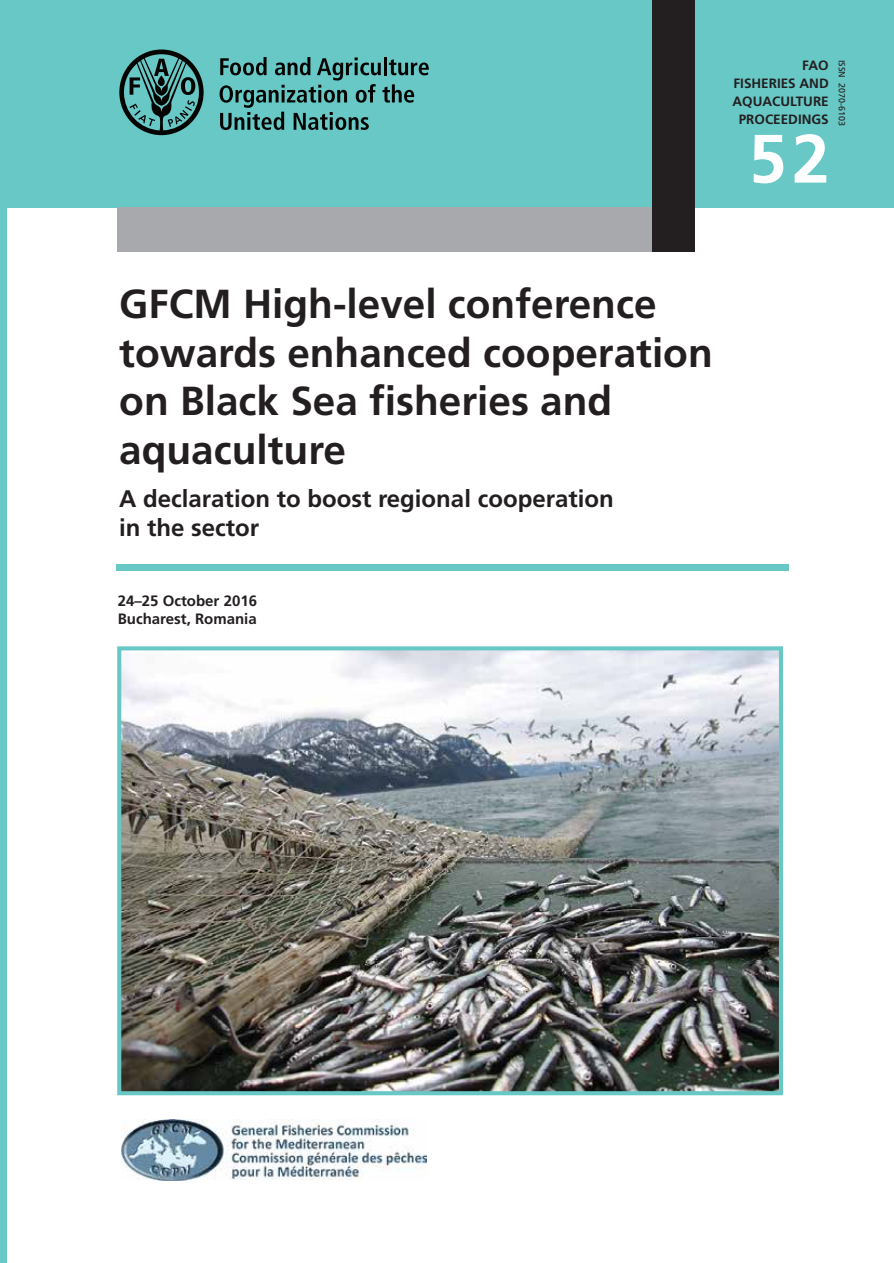
<style>
.page{position:relative;width:894px;height:1263px;background:#fff}
.page>*{position:absolute;margin:0;border:0;box-sizing:border-box;transform-origin:0 0}
.t1{font:700 68.25px "Frutiger LT Std";color:#fff}
.t2{font:700 40.5px/48.6px "Frutiger LT Std";color:#231f20}
.t3{font:700 24px/28.8px "Frutiger LT Std";color:#231f20}
.t4{font:700 15px/18px "Frutiger LT Std";color:#231f20}
.t5{font:700 13.5px/18px "Frutiger LT Std";color:#231f20;text-align:right}
.t6{font:9px "Frutiger LT Std";color:#231f20}
</style>
<div class="page">
<div style="left:0;top:0;width:7px;height:1263px;background:#68c8c6"></div>
<div style="left:0;top:0;width:894px;height:208px;background:#68c8c6"></div>
<div style="left:116px;top:564px;width:672px;height:6px;background:#68c8c6"></div>
<div style="left:118px;top:208px;width:576px;height:44px;background:#a7a9ac"></div>
<div style="left:651px;top:1px;width:43px;height:251px;background:#231f20"></div>
<img style="left:122px;top:651px;width:656px;height:439px">
<div style="left:117px;top:646px;width:666px;height:449px;border:4px solid #68c8c6"></div>
<img style="left:121px;top:1119px;width:305px;height:61px">
<svg style="left:119px;top:50px;width:85px;height:85px"></svg>
<svg style="left:219px;top:57px;width:210px;height:73px"></svg>
<p class="t5" style="left:732px;top:56px;width:98px">FAO<br>FISHERIES AND<br>AQUACULTURE<br>PROCEEDINGS</p>
<p class="t6" style="left:847px;top:60px;width:68px;rotate:90deg">ISSN 2070-6103</p>
<h1 class="t1" style="left:748px;top:119px;width:83px">52</h1>
<p class="t2" style="left:119px;top:280px;width:595px">GFCM High-level conference towards enhanced cooperation on Black Sea fisheries and aquaculture</p>
<p class="t3" style="left:119px;top:484px;width:496px">A declaration to boost regional cooperation in the sector</p>
<p class="t4" style="left:118px;top:592px;width:141px">24–25 October 2016<br>Bucharest, Romania</p>
</div>
